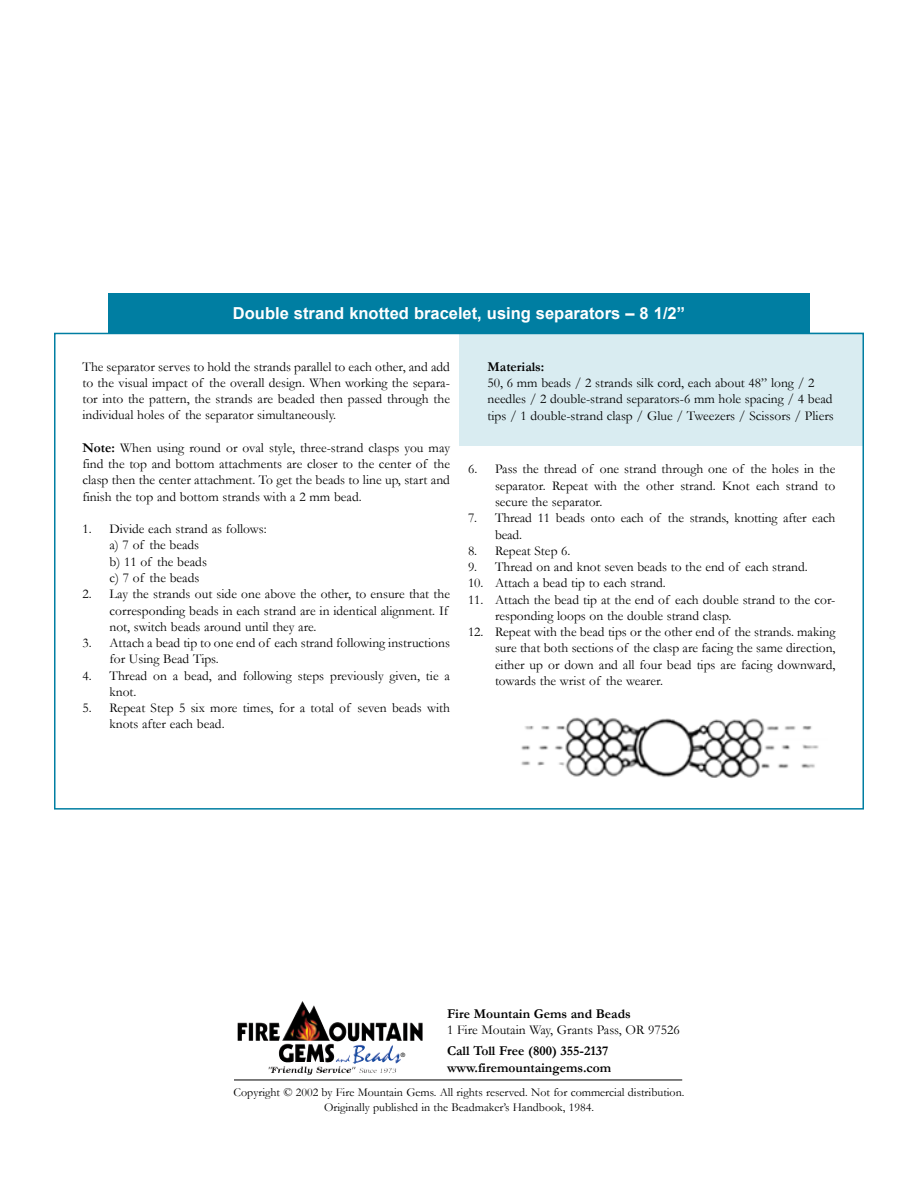
<style>
.page{position:relative;width:918px;height:1188px;background:#fff}
.page>*{position:absolute;margin:0;border:0;box-sizing:border-box;transform-origin:0 0}
.t1{font:700 16.5px "Arial";color:#fff}
.t2{font:13.5px/16.2px "Garamond";color:#000}
.t3{font:700 13.5px/16.5px "Garamond";color:#000}
.t4{font:12px/14.4px "Garamond";color:#000;text-align:center}
.t5{font:5.85px "Helvetica";color:#000}
.s1{font-weight:700}
</style>
<div class="page">
<img style="left:364px;top:1068px;width:32px;height:5px">
<hr style="left:234px;top:1080px;width:448px;height:1px;background:#000">
<div style="left:459px;top:332px;width:405px;height:113px;background:#d9ecf1"></div>
<div style="left:108px;top:293px;width:702px;height:40px;background:#007ea2"></div>
<img style="left:521px;top:717px;width:298px;height:62px">
<p class="t1" style="left:233px;top:303px;width:454px">Double strand knotted bracelet, using separators – 8 1/2”</p>
<p class="t3" style="left:488px;top:358px;width:58px">Materials:</p>
<p class="t2" style="left:488px;top:374px;width:348px">50, 6 mm beads / 2 strands silk cord, each about 48” long / 2 needles / 2 double-strand separators-6 mm hole spacing / 4 bead tips / 1 double-strand clasp / Glue / Tweezers / Scissors / Pliers</p>
<p class="t2" style="left:82px;top:358px;width:369px;text-align:justify">The separator serves to hold the strands parallel to each other, and add to the visual impact of the overall design. When working the separa&shy;tor into the pattern, the strands are beaded then passed through the individual holes of the separator simultaneously.</p>
<p class="t2" style="left:82px;top:439px;width:369px;text-align:justify"><span class="s1">Note:</span> When using round or oval style, three-strand clasps you may find the top and bottom attachments are closer to the center of the clasp then the center attachment. To get the beads to line up, start and finish the top and bottom strands with a 2 mm bead.</p>
<p class="t2" style="left:110px;top:521px;width:159px;text-indent:-27px">1. Divide each strand as follows: a) 7 of the beads<br>b) 11 of the beads<br>c) 7 of the beads</p>
<p class="t2" style="left:110px;top:586px;width:342px;text-indent:-27px">2. Lay the strands out side one above the other, to ensure that the corresponding beads in each strand are in identical alignment. If not, switch beads around until they are.</p>
<p class="t2" style="left:110px;top:634px;width:342px;text-indent:-27px">3. Attach a bead tip to one end of each strand following instructions for Using Bead Tips.</p>
<p class="t2" style="left:110px;top:667px;width:342px;text-indent:-27px">4. Thread on a bead, and following steps previously given, tie a knot.</p>
<p class="t2" style="left:110px;top:699px;width:342px;text-indent:-27px">5. Repeat Step 5 six more times, for a total of seven beads with knots after each bead.</p>
<p class="t2" style="left:495px;top:461px;width:342px;text-align:justify;text-indent:-27px">6. Pass the thread of one strand through one of the holes in the separator. Repeat with the other strand. Knot each strand to secure the separator.</p>
<p class="t2" style="left:495px;top:510px;width:342px;text-indent:-27px">7. Thread 11 beads onto each of the strands, knotting after each bead.</p>
<p class="t2" style="left:468px;top:542px;width:104px">8. Repeat Step 6.</p>
<p class="t2" style="left:468px;top:558px;width:341px">9. Thread on and knot seven beads to the end of each strand.</p>
<p class="t2" style="left:468px;top:575px;width:199px">10. Attach a bead tip to each strand.</p>
<p class="t2" style="left:495px;top:591px;width:342px;text-indent:-27px">11. Attach the bead tip at the end of each double strand to the cor&shy;responding loops on the double strand clasp.</p>
<p class="t2" style="left:495px;top:623px;width:342px;text-align:justify;text-indent:-27px">12. Repeat with the bead tips or the other end of the strands. making sure that both sections of the clasp are facing the same direction, either up or down and all four bead tips are facing downward, towards the wrist of the wearer.</p>
<p class="t5" style="left:401px;top:1052px;width:6px">®</p>
<p class="t3" style="left:447px;top:1006px;width:185px">Fire Mountain Gems and Beads</p>
<p class="t2" style="left:447px;top:1022px;width:234px">1 Fire Moutain Way, Grants Pass, OR 97526</p>
<p class="t3" style="left:447px;top:1043px;width:166px">Call Toll Free (800) 355-2137 www.firemountaingems.com</p>
<p class="t4" style="left:234px;top:1085px;width:452px">Copyright © 2002 by Fire Mountain Gems. All rights reserved. Not for commercial distribution.<br>Originally published in the Beadmaker’s Handbook, 1984.</p>
</div>
